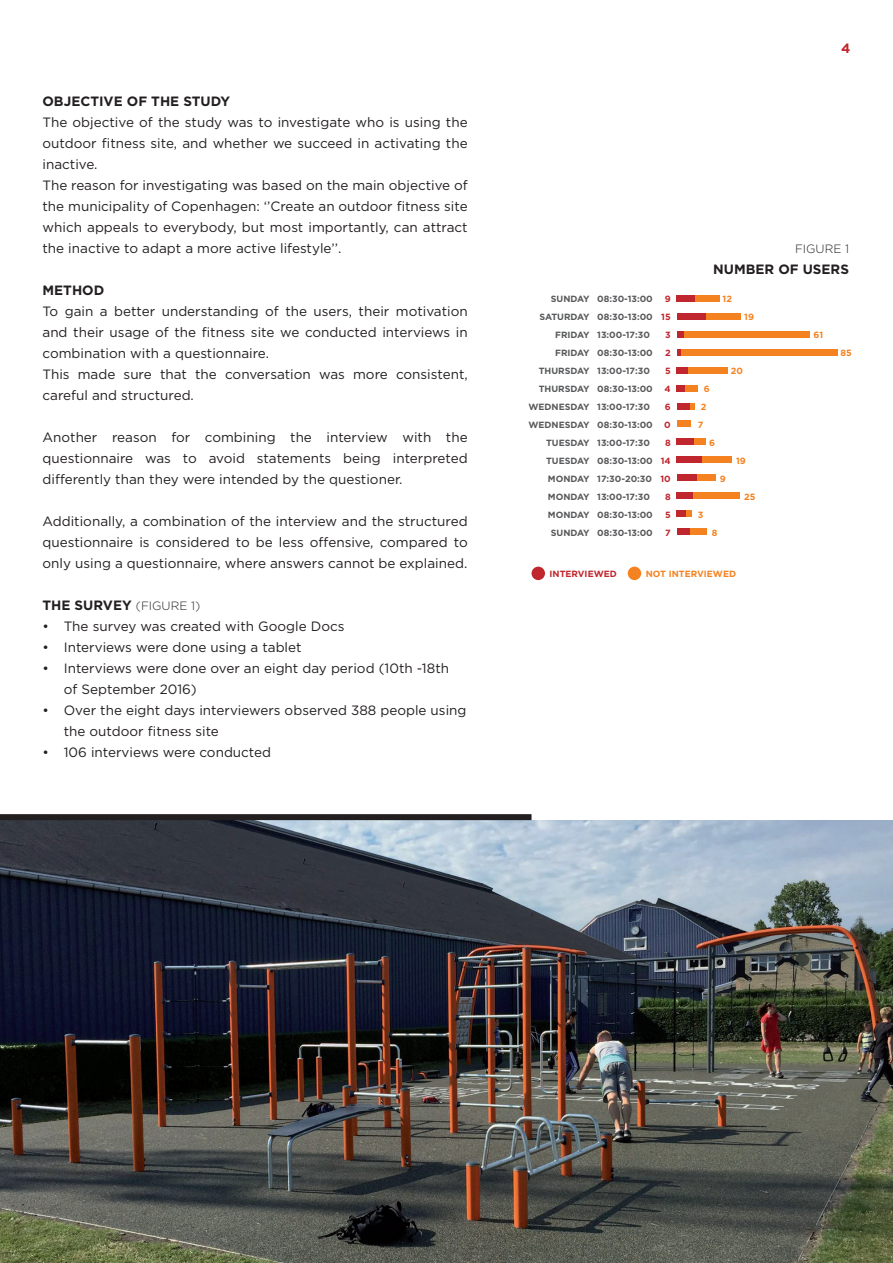
<style>
.page{position:relative;width:893px;height:1263px;background:#fff}
.page>*{position:absolute;margin:0;border:0;box-sizing:border-box;transform-origin:0 0}
.t1{font:13.5px/21px "Gotham";color:#231f20}
.t2{font:700 13.5px "Gotham";color:#231f20}
.t3{font:700 13.5px "Gotham";color:#c0262d}
.t4{font:300 12px "Gotham";color:#231f20}
.t5{font:700 9px "Gotham";color:#57585a}
.t6{font:700 9px "Gotham";color:#f58220}
.t7{font:700 9px "Gotham";color:#c0262d}
.s1{color:#c0262d}
</style>
<div class="page">
<div style="left:531px;top:567px;width:14px;height:13px;background:#c0262d;border-radius:50%"></div>
<div style="left:628px;top:567px;width:13px;height:13px;background:#f58220;border-radius:50%"></div>
<div style="left:677px;top:296px;width:18px;height:6px;background:#c0262d"></div>
<div style="left:695px;top:296px;width:25px;height:6px;background:#f58220"></div>
<div style="left:677px;top:313px;width:29px;height:7px;background:#c0262d"></div>
<div style="left:706px;top:313px;width:35px;height:7px;background:#f58220"></div>
<div style="left:677px;top:331px;width:7px;height:6px;background:#c0262d"></div>
<div style="left:684px;top:331px;width:125px;height:6px;background:#f58220"></div>
<svg style="left:677px;top:349px;width:4px;height:6px"></svg>
<div style="left:681px;top:349px;width:157px;height:6px;background:#f58220"></div>
<div style="left:677px;top:367px;width:11px;height:6px;background:#c0262d"></div>
<div style="left:688px;top:367px;width:39px;height:6px;background:#f58220"></div>
<div style="left:677px;top:385px;width:8px;height:6px;background:#c0262d"></div>
<div style="left:685px;top:385px;width:12px;height:6px;background:#f58220"></div>
<div style="left:677px;top:403px;width:13px;height:6px;background:#c0262d"></div>
<svg style="left:690px;top:403px;width:5px;height:6px"></svg>
<div style="left:677px;top:421px;width:13px;height:6px;background:#f58220"></div>
<div style="left:677px;top:439px;width:17px;height:6px;background:#c0262d"></div>
<div style="left:694px;top:439px;width:11px;height:6px;background:#f58220"></div>
<div style="left:677px;top:457px;width:25px;height:6px;background:#c0262d"></div>
<div style="left:702px;top:457px;width:30px;height:6px;background:#f58220"></div>
<div style="left:677px;top:475px;width:20px;height:6px;background:#c0262d"></div>
<div style="left:697px;top:475px;width:18px;height:6px;background:#f58220"></div>
<div style="left:677px;top:492px;width:17px;height:7px;background:#c0262d"></div>
<div style="left:693px;top:492px;width:47px;height:7px;background:#f58220"></div>
<div style="left:677px;top:510px;width:9px;height:7px;background:#c0262d"></div>
<div style="left:686px;top:510px;width:6px;height:7px;background:#f58220"></div>
<div style="left:677px;top:528px;width:13px;height:6px;background:#c0262d"></div>
<div style="left:690px;top:528px;width:17px;height:6px;background:#f58220"></div>
<img style="left:0;top:820px;width:893px;height:443px">
<div style="left:0;top:814px;width:531px;height:6px;background:#231f20"></div>
<p class="t2" style="left:43px;top:92px;width:10px">OBJECTIVEOFTHESTUDY</p>
<p class="t1" style="left:43px;top:111px;width:427px">The objective of the study was to investigate who is using the outdoor fitness site, and whether we succeed in activating the inactive.<br>The reason for investigating was based on the main objective of the municipality of Copenhagen: ‘’Create an outdoor fitness site which appeals to everybody, but most importantly, can attract the inactive to adapt a more active lifestyle’’.</p>
<p class="t2" style="left:43px;top:281px;width:63px">METHOD</p>
<p class="t1" style="left:43px;top:301px;width:427px">To gain a better understanding of the users, their motivation and their usage of the fitness site we conducted interviews in combination with a questionnaire.<br>This made sure that the conversation was more consistent, careful and structured.</p>
<p class="t1" style="left:43px;top:427px;width:427px;text-align:justify">Another reason for combining the interview with the questionnaire was to avoid statements being interpreted differently than they were intended by the questioner.</p>
<p class="t1" style="left:43px;top:511px;width:427px;text-align:justify">Additionally, a combination of the interview and the structured questionnaire is considered to be less offensive, compared to only using a questionnaire, where answers cannot be explained.</p>
<p class="t2" style="left:43px;top:596px;width:10px">THESURVEY</p>
<p class="t4" style="left:136px;top:598px;width:66px">(FIGURE 1)</p>
<p class="t1" style="left:43px;top:615px;width:303px">• The survey was created with Google Docs</p>
<p class="t1" style="left:43px;top:636px;width:261px">• Interviews were done using a tablet</p>
<p class="t1" style="left:64px;top:657px;width:387px;text-indent:-21px">• Interviews were done over an eight day period (10th -18th of September 2016)</p>
<p class="t1" style="left:64px;top:700px;width:404px;text-indent:-21px">• Over the eight days interviewers observed 388 people using the outdoor fitness site</p>
<p class="t1" style="left:43px;top:742px;width:230px">• 106 interviews were conducted</p>
<p class="t3" style="left:841px;top:40px;width:11px">4</p>
<p class="t4" style="left:795px;top:241px;width:56px">FIGURE 1</p>
<p class="t2" style="left:713px;top:260px;width:137px">NUMBER OF USERS</p>
<p class="t5" style="left:551px;top:293px;width:8px">SUNDAY</p>
<p class="t5" style="left:597px;top:293px;width:57px">08:30-13:00</p>
<p class="t7" style="left:665px;top:293px;width:7px">9</p>
<p class="t6" style="left:723px;top:293px;width:11px">12</p>
<p class="t5" style="left:539px;top:311px;width:8px">SATURDAY</p>
<p class="t5" style="left:597px;top:311px;width:75px">08:30-13:00 <span class="s1">15</span></p>
<p class="t6" style="left:744px;top:311px;width:11px">19</p>
<p class="t5" style="left:555px;top:329px;width:7px">FRIDAY</p>
<p class="t5" style="left:597px;top:329px;width:54px">13:00-17:30</p>
<p class="t7" style="left:665px;top:329px;width:7px">3</p>
<p class="t6" style="left:813px;top:329px;width:11px">61</p>
<p class="t5" style="left:555px;top:347px;width:7px">FRIDAY</p>
<p class="t5" style="left:597px;top:347px;width:57px">08:30-13:00</p>
<p class="t7" style="left:665px;top:347px;width:7px">2</p>
<p class="t6" style="left:840px;top:347px;width:13px">85</p>
<p class="t5" style="left:539px;top:365px;width:8px">THURSDAY</p>
<p class="t5" style="left:597px;top:365px;width:54px">13:00-17:30</p>
<p class="t7" style="left:665px;top:365px;width:7px">5</p>
<p class="t6" style="left:731px;top:365px;width:14px">20</p>
<p class="t5" style="left:539px;top:383px;width:8px">THURSDAY</p>
<p class="t5" style="left:597px;top:383px;width:57px">08:30-13:00</p>
<p class="t7" style="left:664px;top:383px;width:8px">4</p>
<p class="t6" style="left:704px;top:383px;width:7px">6</p>
<p class="t5" style="left:528px;top:401px;width:8px">WEDNESDAY</p>
<p class="t5" style="left:597px;top:401px;width:54px">13:00-17:30</p>
<p class="t7" style="left:665px;top:401px;width:7px">6</p>
<p class="t6" style="left:701px;top:401px;width:7px">2</p>
<p class="t5" style="left:528px;top:419px;width:8px">WEDNESDAY</p>
<p class="t5" style="left:597px;top:419px;width:57px">08:30-13:00</p>
<p class="t7" style="left:664px;top:419px;width:8px">0</p>
<p class="t6" style="left:698px;top:419px;width:7px">7</p>
<p class="t5" style="left:546px;top:437px;width:8px">TUESDAY</p>
<p class="t5" style="left:597px;top:437px;width:54px">13:00-17:30</p>
<p class="t7" style="left:665px;top:437px;width:7px">8</p>
<p class="t6" style="left:709px;top:437px;width:7px">6</p>
<p class="t5" style="left:546px;top:455px;width:8px">TUESDAY</p>
<p class="t5" style="left:597px;top:455px;width:75px">08:30-13:00 <span class="s1">14</span></p>
<p class="t6" style="left:736px;top:455px;width:11px">19</p>
<p class="t5" style="left:548px;top:473px;width:8px">MONDAY</p>
<p class="t5" style="left:597px;top:473px;width:75px">17:30-20:30 <span class="s1">10</span></p>
<p class="t6" style="left:720px;top:473px;width:7px">9</p>
<p class="t5" style="left:548px;top:491px;width:8px">MONDAY</p>
<p class="t5" style="left:597px;top:491px;width:54px">13:00-17:30</p>
<p class="t7" style="left:665px;top:491px;width:7px">8</p>
<p class="t6" style="left:744px;top:491px;width:13px">25</p>
<p class="t5" style="left:548px;top:509px;width:8px">MONDAY</p>
<p class="t5" style="left:597px;top:509px;width:57px">08:30-13:00</p>
<p class="t7" style="left:665px;top:509px;width:7px">5</p>
<p class="t6" style="left:698px;top:509px;width:7px">3</p>
<p class="t5" style="left:551px;top:527px;width:8px">SUNDAY</p>
<p class="t5" style="left:597px;top:527px;width:57px">08:30-13:00</p>
<p class="t7" style="left:665px;top:527px;width:7px">7</p>
<p class="t6" style="left:712px;top:527px;width:7px">8</p>
<p class="t7" style="left:550px;top:568px;width:7px">INTERVIEWED</p>
<p class="t6" style="left:646px;top:568px;width:7px">NOTINTERVIEWED</p>
</div>
